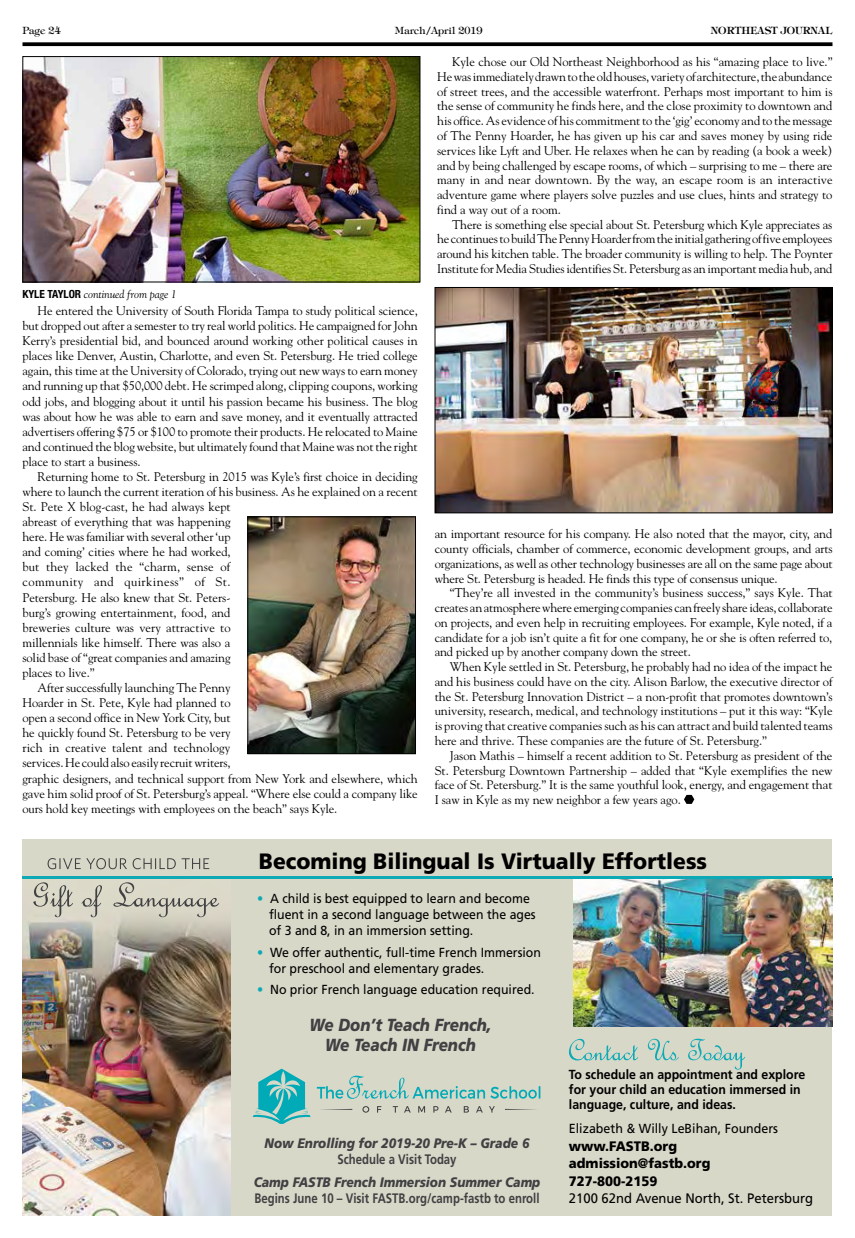
<style>
.page{position:relative;width:855px;height:1238px;background:#fff}
.page>*{position:absolute;margin:0;border:0;box-sizing:border-box;transform-origin:0 0}
.t1{font:900 22.25px "Frutiger";color:#000;scale:.95 1}
.t2{font:italic 900 17.5px/20px "Frutiger";color:#414042;text-align:center;scale:.87 1}
.t3{font:italic 900 13.75px "Frutiger";color:#414042;scale:.89 1}
.t4{font:700 13.75px "Frutiger";color:#414042;scale:.83 1}
.t5{font:900 13.75px/17.5px "Frutiger";color:#000;scale:.95 1}
.t6{font:13.75px "Frutiger";color:#000;scale:.95 1}
.t7{font:13.12px/16.2px "Frutiger";color:#000;scale:.94 1}
.t8{font:700 13.12px/15px "Frutiger";color:#000;scale:.94 1}
.t9{font:13.12px "Frutiger";color:#000;scale:.95 1}
.t10{font:12.5px/14.8px "Goudy";letter-spacing:-.01em;color:#000;text-align:justify}
.t11{font:12.5px "Goudy";letter-spacing:.01em;color:#000}
.t12{font:12.5px "Goudy";letter-spacing:.035em;color:#000}
.t13{font:italic 11.25px "Goudy";letter-spacing:-.005em;color:#000}
.t14{font:10px "Tiffany";color:#000}
.t15{font:600 10px "Tiffany";color:#000}
.s1{font-family:"Helvetica Neue";font-weight:700;font-style:normal;font-stretch:condensed}
.s2{color:#0daab6}
</style>
<div class="page">
<svg style="left:22px;top:42px;width:810px;height:4px;background:#151515"></svg>
<svg style="left:684px;top:795px;width:10px;height:9px"></svg>
<img style="left:250px;top:518px;width:164px;height:234px">
<div style="left:248px;top:516px;width:168px;height:238px;border:1px solid #000"></div>
<img style="left:24px;top:58px;width:394px;height:222px">
<div style="left:22px;top:56px;width:398px;height:226px;border:1px solid #000"></div>
<img style="left:437px;top:289px;width:393px;height:222px">
<div style="left:435px;top:287px;width:397px;height:226px;border:1px solid #000"></div>
<div style="left:22px;top:839px;width:810px;height:376px;background:#d8d8c9"></div>
<img style="left:22px;top:878px;width:209px;height:337px">
<svg style="left:33px;top:882px;width:186px;height:35px"></svg>
<svg style="left:253px;top:1068px;width:58px;height:55px"></svg>
<svg style="left:317px;top:1075px;width:223px;height:23px"></svg>
<svg style="left:321px;top:1106px;width:215px;height:6px"></svg>
<svg style="left:569px;top:1038px;width:176px;height:31px"></svg>
<svg style="left:48px;top:858px;width:161px;height:11px"></svg>
<img style="left:574px;top:878px;width:258px;height:148px">
<hr style="left:22px;top:876px;width:810px;height:2px;background:#0daab6">
<p class="t14" style="left:22px;top:24px;width:40px">Page 24</p>
<p class="t14" style="left:395px;top:24px;width:89px">March/April 2019</p>
<p class="t15" style="left:711px;top:24px;width:123px">NORTHEAST JOURNAL</p>
<p class="t13" style="left:22px;top:287px;width:156px"><span class="s1">KYLE TAYLOR</span> continued from page 1</p>
<p class="t10" style="left:22px;top:303px;width:397px;line-height:15.1px;text-indent:15px">He entered the University of South Florida Tampa to study political science, but dropped out after a semester to try real world politics. He campaigned for John Kerry’s presidential bid, and bounced around working other political causes in places like Denver, Austin, Charlotte, and even St. Petersburg. He tried college again, this time at the University of Colorado, trying out new ways to earn money and running up that $50,000 debt. He scrimped along, clipping coupons, working odd jobs, and blogging about it until his passion became his business. The blog was about how he was able to earn and save money, and it eventually attracted advertisers offering $75 or $100 to promote their products. He relocated to Maine and continued the blog website, but ultimately found that Maine was not the right place to start a business.</p>
<p class="t10" style="left:38px;top:469px;width:382px">Returning home to St. Petersburg in 2015 was Kyle’s first choice in deciding</p>
<p class="t10" style="left:22px;top:484px;width:397px">where to launch the current iteration of his business. As he explained on a recent</p>
<p class="t10" style="left:22px;top:499px;width:210px">St. Pete X blog-cast, he had always kept</p>
<p class="t10" style="left:22px;top:514px;width:210px">abreast of everything that was happening</p>
<p class="t10" style="left:22px;top:529px;width:210px">here. He was familiar with several other ‘up</p>
<p class="t10" style="left:22px;top:544px;width:210px">and coming’ cities where he had worked,</p>
<p class="t11" style="left:22px;top:559px;width:209px">but they lacked the “charm, sense of</p>
<p class="t12" style="left:22px;top:574px;width:210px">community and quirkiness” of St.</p>
<p class="t10" style="left:22px;top:589px;width:210px">Petersburg. He also knew that St. Peters-</p>
<p class="t10" style="left:23px;top:604px;width:209px">burg’s growing entertainment, food, and</p>
<p class="t10" style="left:23px;top:619px;width:210px">breweries culture was very attractive to</p>
<p class="t10" style="left:23px;top:634px;width:209px">millennials like himself. There was also a</p>
<p class="t10" style="left:23px;top:650px;width:210px">solid base of “great companies and amazing</p>
<p class="t10" style="left:23px;top:665px;width:74px">places to live.”</p>
<p class="t10" style="left:38px;top:680px;width:195px">After successfully launching The Penny</p>
<p class="t10" style="left:23px;top:695px;width:210px">Hoarder in St. Pete, Kyle had planned to</p>
<p class="t10" style="left:23px;top:710px;width:210px">open a second office in New York City, but</p>
<p class="t10" style="left:23px;top:725px;width:210px">he quickly found St. Petersburg to be very</p>
<p class="t10" style="left:23px;top:740px;width:210px">rich in creative talent and technology</p>
<p class="t10" style="left:23px;top:755px;width:210px">services. He could also easily recruit writers,</p>
<p class="t10" style="left:23px;top:770px;width:397px">graphic designers, and technical support from New York and elsewhere, which</p>
<p class="t10" style="left:23px;top:785px;width:397px">gave him solid proof of St. Petersburg’s appeal. “Where else could a company like</p>
<p class="t10" style="left:23px;top:800px;width:316px">ours hold key meetings with employees on the beach” says Kyle.</p>
<p class="t10" style="left:437px;top:54px;width:397px;text-indent:15px">Kyle chose our Old Northeast Neighborhood as his “amazing place to live.” He was immediately drawn to the old houses, variety of architecture, the abundance of street trees, and the accessible waterfront. Perhaps most important to him is the sense of community he finds here, and the close proximity to downtown and his office. As evidence of his commitment to the ‘gig’ economy and to the message of The Penny Hoarder, he has given up his car and saves money by using ride services like Lyft and Uber. He relaxes when he can by reading (a book a week) and by being challenged by escape rooms, of which – surprising to me – there are many in and near downtown. By the way, an escape room is an interactive adventure game where players solve puzzles and use clues, hints and strategy to find a way out of a room.</p>
<p class="t10" style="left:437px;top:216px;width:397px;text-indent:15px">There is something else special about St. Petersburg which Kyle appreciates as he continues to build The Penny Hoarder from the initial gathering of five employees around his kitchen table. The broader community is willing to help. The Poynter Institute for Media Studies identifies St. Petersburg as an important media hub, and</p>
<p class="t10" style="left:435px;top:526px;width:399px">an important resource for his company. He also noted that the mayor, city, and county officials, chamber of commerce, economic development groups, and arts organizations, as well as other technology businesses are all on the same page about where St. Petersburg is headed. He finds this type of consensus unique.</p>
<p class="t10" style="left:435px;top:585px;width:400px;text-indent:15px">“They’re all invested in the community’s business success,” says Kyle. That creates an atmosphere where emerging companies can freely share ideas, collaborate on projects, and even help in recruiting employees. For example, Kyle noted, if a candidate for a job isn’t quite a fit for one company, he or she is often referred to, and picked up by another company down the street.</p>
<p class="t10" style="left:435px;top:659px;width:399px;text-indent:15px">When Kyle settled in St. Petersburg, he probably had no idea of the impact he and his business could have on the city. Alison Barlow, the executive director of the St. Petersburg Innovation District – a non-profit that promotes downtown’s university, research, medical, and technology institutions – put it this way: “Kyle is proving that creative companies such as his can attract and build talented teams here and thrive. These companies are the future of St. Petersburg.”</p>
<p class="t10" style="left:435px;top:747px;width:399px;text-indent:15px">Jason Mathis – himself a recent addition to St. Petersburg as president of the St. Petersburg Downtown Partnership – added that “Kyle exemplifies the new face of St. Petersburg.” It is the same youthful look, energy, and engagement that I saw in Kyle as my new neighbor a few years ago.</p>
<h1 class="t1" style="left:259px;top:848px;width:473px">Becoming Bilingual Is Virtually Effortless</h1>
<p class="t7" style="left:269px;top:890px;width:285px;text-indent:-12px"><span class="s2">•</span> A child is best equipped to learn and become fluent in a second language between the ages of 3 and 8, in an immersion setting.</p>
<p class="t7" style="left:269px;top:944px;width:291px;text-indent:-12px"><span class="s2">•</span> We offer authentic, full-time French Immersion for preschool and elementary grades.</p>
<p class="t7" style="left:257px;top:981px;width:297px"><span class="s2">•</span> No prior French language education required.</p>
<h2 class="t2" style="left:310px;top:1014px;width:211px">We Don’t Teach French,<br>We Teach IN French</h2>
<p class="t3" style="left:265px;top:1135px;width:299px">Now Enrolling for 2019-20 Pre-K – Grade 6</p>
<p class="t4" style="left:338px;top:1151px;width:145px">Schedule a Visit Today</p>
<p class="t3" style="left:254px;top:1173px;width:324px">Camp FASTB French Immersion Summer Camp</p>
<p class="t4" style="left:255px;top:1190px;width:345px">Begins June 10 – Visit FASTB.org/camp-fastb to enroll</p>
<p class="t8" style="left:569px;top:1066px;width:253px">To schedule an appointment and explore for your child an education immersed in language, culture, and ideas.</p>
<p class="t9" style="left:569px;top:1121px;width:222px">Elizabeth &amp; Willy LeBihan, Founders</p>
<p class="t5" style="left:569px;top:1137px;width:150px">www.FASTB.org admission@fastb.org<br>727-800-2159</p>
<p class="t6" style="left:569px;top:1190px;width:259px">2100 62nd Avenue North, St. Petersburg</p>
</div>
